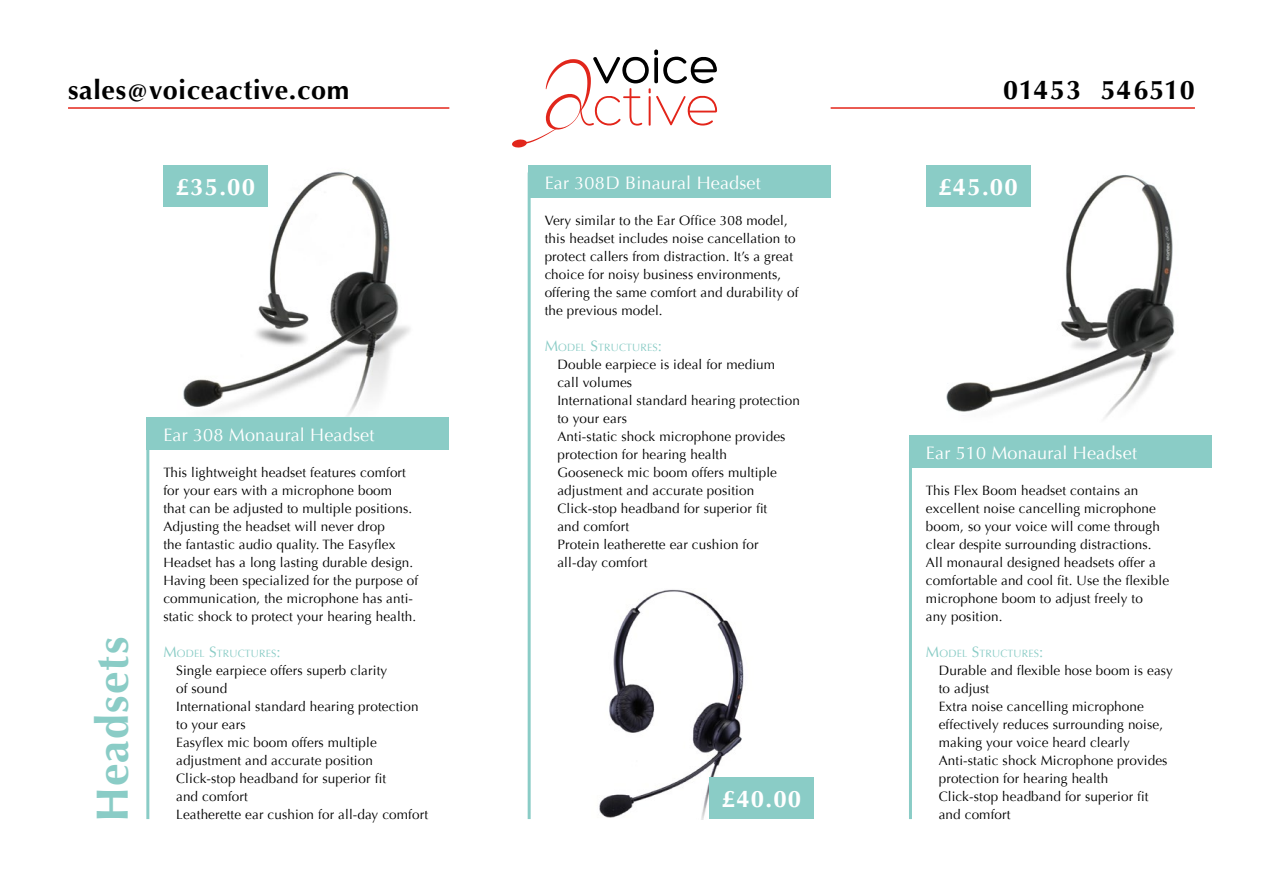
<style>
.page{position:relative;width:1263px;height:893px;background:#fff}
.page>*{position:absolute;margin:0;border:0;box-sizing:border-box;transform-origin:0 0}
.t1{font:300 56.7px "Hero";color:#e3251a}
.t2{font:50.55px "Hero";color:#000}
.t3{font:700 45px "Optima";letter-spacing:.025em;color:#8accc6}
.t4{font:700 27px "Optima";letter-spacing:.025em;color:#000}
.t5{font:700 24px "Optima";letter-spacing:.05em;color:#fff}
.t6{font:18px "Optima";letter-spacing:.01em;color:#fff}
.t7{font:13.5px/18px "Optima";letter-spacing:.01em;color:#000}
.t8{font:10.5px "Optima";letter-spacing:.015em;color:#8accc6}
.s1{font-size:15px}
</style>
<div class="page">
<img style="left:177px;top:165px;width:242px;height:253px">
<hr style="left:146px;top:424px;width:3px;height:395px;background:#8accc6">
<hr style="left:909px;top:451px;width:3px;height:368px;background:#8accc6">
<hr style="left:528px;top:172px;width:3px;height:647px;background:#8accc6">
<div style="left:146px;top:418px;width:303px;height:32px;background:#8accc6"></div>
<div style="left:163px;top:166px;width:105px;height:41px;background:#8accc6"></div>
<div style="left:528px;top:166px;width:303px;height:32px;background:#8accc6"></div>
<div style="left:909px;top:436px;width:303px;height:32px;background:#8accc6"></div>
<img style="left:599px;top:589px;width:167px;height:230px">
<img style="left:936px;top:165px;width:239px;height:253px">
<hr style="left:68px;top:107px;width:381px;height:2px;background:#e4261a">
<hr style="left:831px;top:107px;width:364px;height:2px;background:#e4261a">
<div style="left:709px;top:778px;width:105px;height:41px;background:#8accc6"></div>
<div style="left:926px;top:166px;width:104px;height:41px;background:#8accc6"></div>
<svg style="left:512px;top:59px;width:82px;height:89px"></svg>
<h2 class="t2" style="left:593px;top:41px;width:128px">voice</h2>
<h3 class="t4" style="left:68px;top:74px;width:283px">sales@voiceactive.com</h3>
<h3 class="t4" style="left:1003px;top:74px;width:193px">01453 546510</h3>
<h1 class="t1" style="left:592px;top:78px;width:129px">ctive</h1>
<h3 class="t5" style="left:176px;top:172px;width:81px">£35.00</h3>
<h3 class="t3" style="left:86px;top:822px;width:187px;rotate:-90deg">Headsets</h3>
<h3 class="t6" style="left:163px;top:424px;width:212px">Ear 308 Monaural Headset</h3>
<p class="t7" style="left:163px;top:464px;width:256px">This lightweight headset features comfort for your ears with a microphone boom<br>that can be adjusted to multiple positions.<br>Adjusting the headset will never drop<br>the fantastic audio quality. The Easyflex Headset has a long lasting durable design.<br>Having been specialized for the purpose of communication, the microphone has anti&shy;static shock to protect your hearing health.</p>
<p class="t8" style="left:163px;top:647px;width:119px"><span class="s1">M</span>ODEL <span class="s1">S</span>TRUCTURES<span class="s1">:</span></p>
<p class="t7" style="left:176px;top:662px;width:254px">Single earpiece offers superb clarity<br>of sound<br>International standard hearing protection to your ears<br>Easyflex mic boom offers multiple adjustment and accurate position<br>Click-stop headband for superior fit<br>and comfort<br>Leatherette ear cushion for all-day comfort</p>
<h3 class="t6" style="left:545px;top:172px;width:218px">Ear 308D Binaural Headset</h3>
<p class="t7" style="left:545px;top:212px;width:255px">Very similar to the Ear Office 308 model, this headset includes noise cancellation to protect callers from distraction. It’s a great choice for noisy business environments, offering the same comfort and durability of the previous model.</p>
<p class="t8" style="left:545px;top:341px;width:119px"><span class="s1">M</span>ODEL <span class="s1">S</span>TRUCTURES<span class="s1">:</span></p>
<p class="t7" style="left:557px;top:356px;width:244px">Double earpiece is ideal for medium<br>call volumes<br>International standard hearing protection to your ears<br>Anti-static shock microphone provides protection for hearing health<br>Gooseneck mic boom offers multiple adjustment and accurate position<br>Click-stop headband for superior fit<br>and comfort<br>Protein leatherette ear cushion for all-day comfort</p>
<h3 class="t5" style="left:722px;top:784px;width:81px">£40.00</h3>
<h3 class="t5" style="left:938px;top:172px;width:81px">£45.00</h3>
<h3 class="t6" style="left:926px;top:442px;width:212px">Ear 510 Monaural Headset</h3>
<p class="t7" style="left:926px;top:482px;width:245px">This Flex Boom headset contains an excellent noise cancelling microphone boom, so your voice will come through clear despite surrounding distractions.<br>All monaural designed headsets offer a comfortable and cool fit. Use the flexible microphone boom to adjust freely to<br>any position.</p>
<p class="t8" style="left:926px;top:647px;width:119px"><span class="s1">M</span>ODEL <span class="s1">S</span>TRUCTURES<span class="s1">:</span></p>
<p class="t7" style="left:939px;top:662px;width:236px">Durable and flexible hose boom is easy to adjust<br>Extra noise cancelling microphone effectively reduces surrounding noise, making your voice heard clearly<br>Anti-static shock Microphone provides protection for hearing health<br>Click-stop headband for superior fit and comfort</p>
</div>
